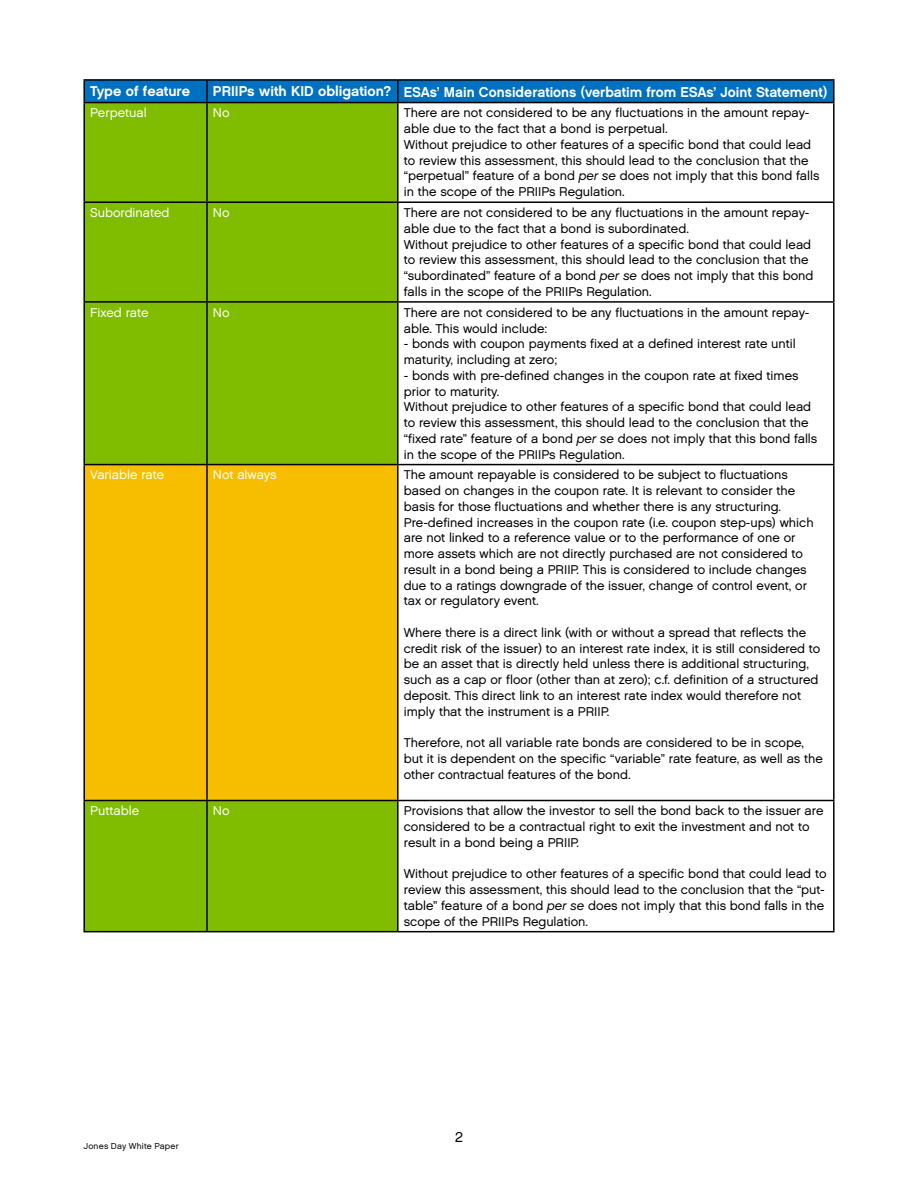
<style>
.page{position:relative;width:918px;height:1188px;background:#fff}
.page>*{position:absolute;margin:0;border:0;box-sizing:border-box;transform-origin:0 0}
.t1{font:14.25px "Chalet New York Nineteen Sixty";color:#fff}
.t2{font:14.25px "Chalet London Nineteen Sixty";color:#000}
.t3{font:12.75px/15.8px "Chalet London Nineteen Sixty";color:#000}
.t4{font:12.75px "Chalet London Nineteen Sixty";color:#fff}
.t5{font:8.7px "Chalet London Nineteen Sixty";letter-spacing:.02em;color:#000}
.s1{font-family:"Chalet Oblique London"}
</style>
<div class="page">
<div style="left:85px;top:81px;width:748px;height:21px;background:#0070c0"></div>
<div style="left:85px;top:103px;width:312px;height:828px;background:#80bc00"></div>
<div style="left:85px;top:465px;width:312px;height:335px;background:#f7be00"></div>
<hr style="left:83px;top:79px;width:124px;height:2px;background:#000">
<hr style="left:83px;top:81px;width:2px;height:21px;background:#000">
<hr style="left:207px;top:79px;width:191px;height:2px;background:#000">
<hr style="left:206px;top:81px;width:2px;height:21px;background:#000">
<hr style="left:398px;top:79px;width:437px;height:2px;background:#000">
<hr style="left:397px;top:81px;width:2px;height:21px;background:#000">
<hr style="left:833px;top:81px;width:2px;height:21px;background:#000">
<hr style="left:83px;top:102px;width:124px;height:1px;background:#000">
<hr style="left:83px;top:103px;width:2px;height:98px;background:#000">
<hr style="left:207px;top:102px;width:191px;height:1px;background:#000">
<hr style="left:206px;top:103px;width:2px;height:98px;background:#000">
<hr style="left:398px;top:102px;width:437px;height:1px;background:#000">
<hr style="left:397px;top:103px;width:2px;height:98px;background:#000">
<hr style="left:833px;top:103px;width:2px;height:98px;background:#000">
<hr style="left:83px;top:201px;width:124px;height:2px;background:#000">
<hr style="left:83px;top:203px;width:2px;height:98px;background:#000">
<hr style="left:207px;top:201px;width:191px;height:2px;background:#000">
<hr style="left:206px;top:203px;width:2px;height:98px;background:#000">
<hr style="left:398px;top:201px;width:437px;height:2px;background:#000">
<hr style="left:397px;top:203px;width:2px;height:98px;background:#000">
<hr style="left:833px;top:203px;width:2px;height:98px;background:#000">
<hr style="left:83px;top:301px;width:124px;height:2px;background:#000">
<hr style="left:83px;top:303px;width:2px;height:161px;background:#000">
<hr style="left:207px;top:301px;width:191px;height:2px;background:#000">
<hr style="left:206px;top:303px;width:2px;height:161px;background:#000">
<hr style="left:398px;top:301px;width:437px;height:2px;background:#000">
<hr style="left:397px;top:303px;width:2px;height:161px;background:#000">
<hr style="left:833px;top:303px;width:2px;height:161px;background:#000">
<hr style="left:83px;top:464px;width:124px;height:1px;background:#000">
<hr style="left:83px;top:465px;width:2px;height:335px;background:#000">
<hr style="left:207px;top:464px;width:191px;height:1px;background:#000">
<hr style="left:206px;top:465px;width:2px;height:335px;background:#000">
<hr style="left:398px;top:464px;width:437px;height:1px;background:#000">
<hr style="left:397px;top:465px;width:2px;height:335px;background:#000">
<hr style="left:833px;top:465px;width:2px;height:335px;background:#000">
<hr style="left:83px;top:800px;width:124px;height:1px;background:#000">
<hr style="left:83px;top:801px;width:2px;height:130px;background:#000">
<hr style="left:207px;top:800px;width:191px;height:1px;background:#000">
<hr style="left:206px;top:801px;width:2px;height:130px;background:#000">
<hr style="left:398px;top:800px;width:437px;height:1px;background:#000">
<hr style="left:397px;top:801px;width:2px;height:130px;background:#000">
<hr style="left:833px;top:801px;width:2px;height:130px;background:#000">
<hr style="left:83px;top:931px;width:124px;height:1px;background:#000">
<hr style="left:207px;top:931px;width:191px;height:1px;background:#000">
<hr style="left:398px;top:931px;width:437px;height:1px;background:#000">
<p class="t1" style="left:90px;top:82px;width:101px">Type of feature</p>
<p class="t1" style="left:213px;top:83px;width:616px">PRIIPs with KID obligation? ESAs’ Main Considerations (verbatim from ESAs’ Joint Statement)</p>
<p class="t4" style="left:90px;top:105px;width:58px">Perpetual</p>
<p class="t4" style="left:213px;top:105px;width:18px">No</p>
<p class="t3" style="left:404px;top:105px;width:417px">There are not considered to be any fluctuations in the amount repay&shy;able due to the fact that a bond is perpetual.<br>Without prejudice to other features of a specific bond that could lead to review this assessment, this should lead to the conclusion that the “perpetual” feature of a bond <span class="s1">per se</span> does not imply that this bond falls in the scope of the PRIIPs Regulation.</p>
<p class="t4" style="left:90px;top:205px;width:81px">Subordinated</p>
<p class="t4" style="left:213px;top:205px;width:18px">No</p>
<p class="t3" style="left:404px;top:205px;width:411px">There are not considered to be any fluctuations in the amount repay&shy;able due to the fact that a bond is subordinated.<br>Without prejudice to other features of a specific bond that could lead to review this assessment, this should lead to the conclusion that the “subordinated” feature of a bond <span class="s1">per se</span> does not imply that this bond falls in the scope of the PRIIPs Regulation.</p>
<p class="t4" style="left:90px;top:305px;width:60px">Fixed rate</p>
<p class="t4" style="left:213px;top:305px;width:18px">No</p>
<p class="t3" style="left:404px;top:304px;width:407px">There are not considered to be any fluctuations in the amount repay&shy;able. This would include:</p>
<p class="t3" style="left:404px;top:336px;width:393px">- bonds with coupon payments fixed at a defined interest rate until maturity, including at zero;</p>
<p class="t3" style="left:404px;top:367px;width:415px">- bonds with pre-defined changes in the coupon rate at fixed times prior to maturity.<br>Without prejudice to other features of a specific bond that could lead to review this assessment, this should lead to the conclusion that the “fixed rate” feature of a bond <span class="s1">per se</span> does not imply that this bond falls in the scope of the PRIIPs Regulation.</p>
<p class="t4" style="left:90px;top:467px;width:76px">Variable rate</p>
<p class="t4" style="left:213px;top:467px;width:65px">Not always</p>
<p class="t3" style="left:404px;top:467px;width:411px">The amount repayable is considered to be subject to fluctuations based on changes in the coupon rate. It is relevant to consider the basis for those fluctuations and whether there is any structuring.<br>Pre-defined increases in the coupon rate (i.e. coupon step-ups) which are not linked to a reference value or to the performance of one or more assets which are not directly purchased are not considered to result in a bond being a PRIIP. This is considered to include changes due to a ratings downgrade of the issuer, change of control event, or tax or regulatory event.</p>
<p class="t3" style="left:404px;top:625px;width:418px">Where there is a direct link (with or without a spread that reflects the credit risk of the issuer) to an interest rate index, it is still considered to be an asset that is directly held unless there is additional structuring, such as a cap or floor (other than at zero); c.f. definition of a structured deposit. This direct link to an interest rate index would therefore not imply that the instrument is a PRIIP.</p>
<p class="t3" style="left:404px;top:735px;width:421px">Therefore, not all variable rate bonds are considered to be in scope, but it is dependent on the specific “variable” rate feature, as well as the other contractual features of the bond.</p>
<p class="t4" style="left:90px;top:803px;width:51px">Puttable</p>
<p class="t4" style="left:213px;top:803px;width:18px">No</p>
<p class="t3" style="left:404px;top:803px;width:421px">Provisions that allow the investor to sell the bond back to the issuer are considered to be a contractual right to exit the investment and not to result in a bond being a PRIIP.</p>
<p class="t3" style="left:404px;top:866px;width:424px">Without prejudice to other features of a specific bond that could lead to review this assessment, this should lead to the conclusion that the “put&shy;table” feature of a bond <span class="s1">per se</span> does not imply that this bond falls in the scope of the PRIIPs Regulation.</p>
<p class="t5" style="left:83px;top:1141px;width:97px">Jones Day White Paper</p>
<p class="t2" style="left:455px;top:1129px;width:9px">2</p>
</div>
